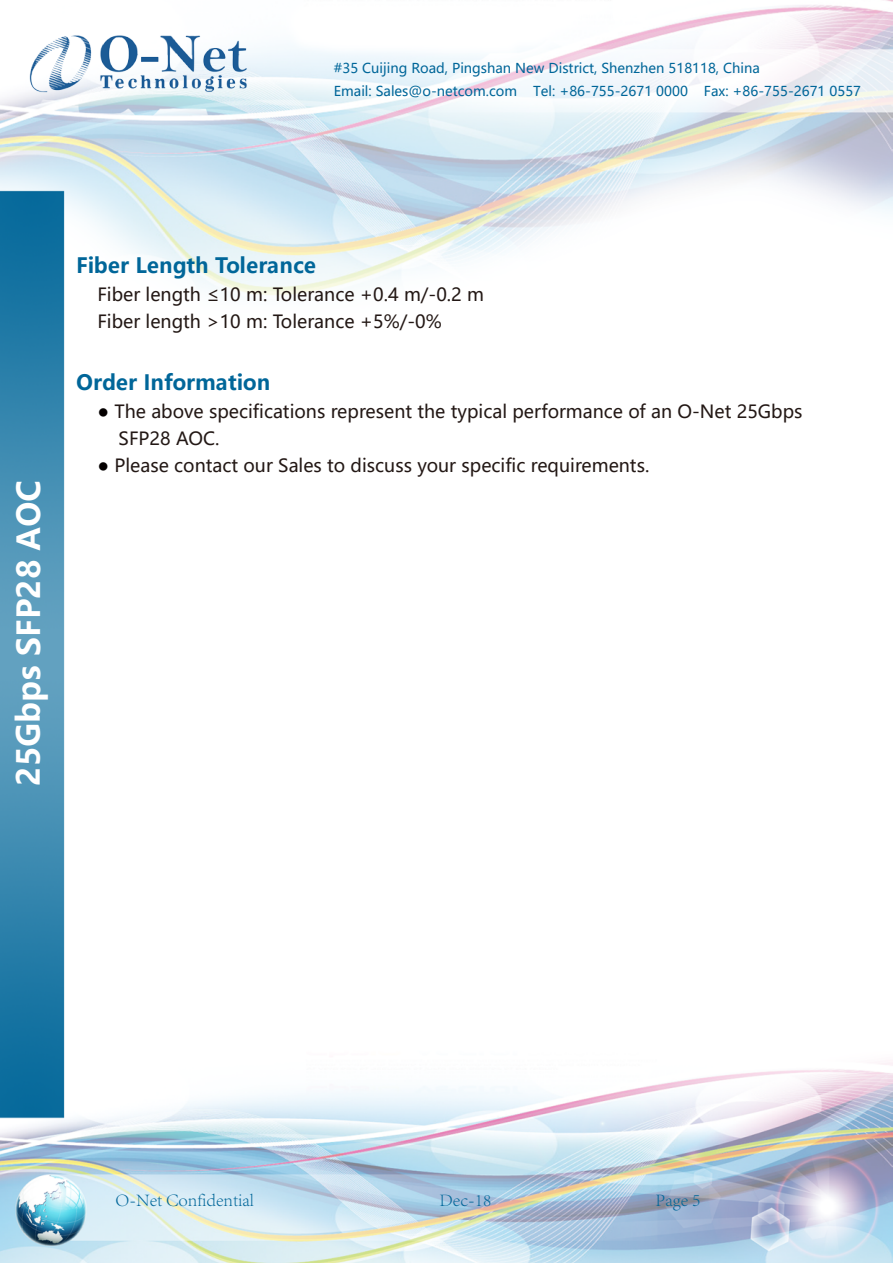
<style>
.page{position:relative;width:893px;height:1263px;background:#fff}
.page>*{position:absolute;margin:0;border:0;box-sizing:border-box;transform-origin:0 0}
.t1{font:700 31.5px "Microsoft Ya Hei";color:#fff}
.t2{font:700 21px "Microsoft Ya Hei UI";color:#069}
.t3{font:18px/27px "Microsoft Ya Hei UI";color:#231815}
.t4{font:300 18px "Adobe Song Std";color:#069}
.t5{font:13.5px/23.7px "Microsoft Ya Hei";color:#069}
.s1{color:#040000}
</style>
<div class="page">
<img style="left:0;top:0;width:893px;height:1263px">
<img style="left:27px;top:35px;width:224px;height:57px">
<p class="t5" style="left:334px;top:56px;width:529px">#35 Cuijing Road, Pingshan New District, Shenzhen 518118, China<br>Email: Sales@o-netcom.com Tel: +86-755-2671 0000 Fax: +86-755-2671 0557</p>
<h1 class="t1" style="left:7px;top:786px;width:307px;rotate:-90deg">25Gbps SFP28 AOC</h1>
<p class="t2" style="left:76px;top:250px;width:242px">Fiber Length Tolerance</p>
<p class="t3" style="left:97px;top:281px;width:388px">Fiber length ≤10 m: Tolerance +0.4 m/-0.2 m<br>Fiber length &gt;10 m: Tolerance +5%/-0%</p>
<p class="t2" style="left:76px;top:367px;width:196px">Order Information</p>
<p class="t3" style="left:119px;top:398px;width:685px;text-indent:-21px"><span class="s1">●</span> The above specifications represent the typical performance of an O-Net 25Gbps<br>SFP28 AOC.</p>
<p class="t3" style="left:97px;top:452px;width:553px"><span class="s1">●</span> Please contact our Sales to discuss your specific requirements.</p>
<p class="t4" style="left:116px;top:1190px;width:140px">O-Net Confidential</p>
<p class="t4" style="left:440px;top:1190px;width:53px">Dec-18</p>
<p class="t4" style="left:656px;top:1190px;width:46px">Page 5</p>
</div>
